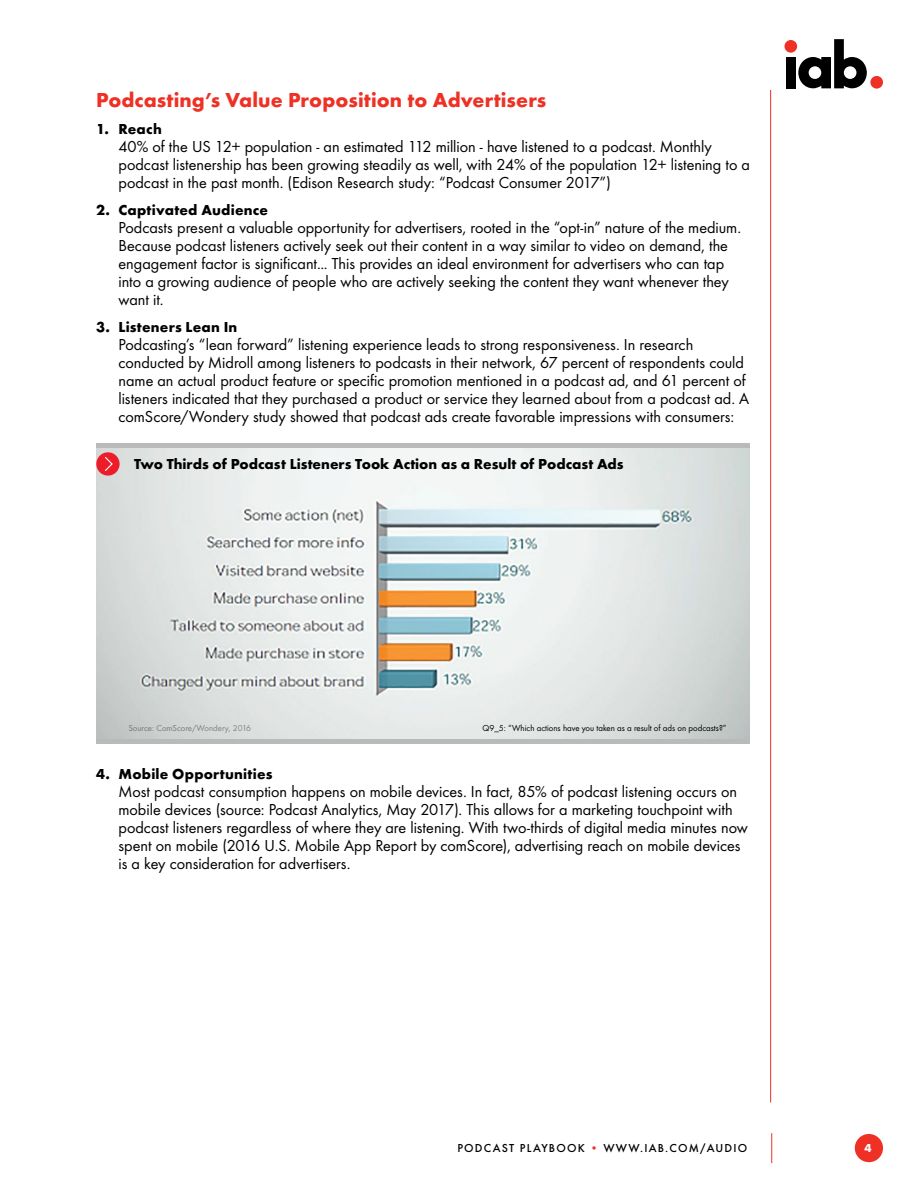
<style>
.page{position:relative;width:918px;height:1188px;background:#fff}
.page>*{position:absolute;margin:0;border:0;box-sizing:border-box;transform-origin:0 0}
.Head{font:700 21px "Futura TOT";letter-spacing:.005em;color:#ee3124}
.Numbered_List{font:16.5px/18px "Futura TOT Boo";color:#000}
.Numbered_List-2{font:700 15px "Futura TOT";letter-spacing:.01em;color:#000}
.t1{font:500 12px "Futura TOT";letter-spacing:.1em;color:#000}
.t2{font:700 12px "Futura TOT";color:#fff}
.t3{font:9px "Futura TOT Boo";color:#000}
.t4{font:9px "Futura TOT Boo";color:#787c7d}
.s1{color:#747777}
.s2{color:#747879}
.s3{color:#757979}
.s4{color:#777a7b}
.s5{color:#797e7e}
.s6{color:#7b7f80}
.s7{color:#7c8081}
.s8{color:#7e8283}
.s9{color:#7f8383}
.s10{color:#808485}
.s11{color:#ee3124}
</style>
<div class="page">
<hr style="left:771px;top:1133px;width:1px;height:30px;background:#ee3124">
<hr style="left:770px;top:90px;width:1px;height:1012px;background:#ee3124">
<div style="left:855px;top:1134px;width:28px;height:28px;background:#ee3124;border-radius:50%"></div>
<div style="left:870px;top:76px;width:13px;height:13px;background:#ee3124;border-radius:50%"></div>
<div style="left:785px;top:40px;width:12px;height:13px;background:#ee3124;border-radius:50%"></div>
<div style="left:786px;top:57px;width:10px;height:31px;background:#000"></div>
<svg style="left:798px;top:39px;width:69px;height:49px"></svg>
<img style="left:96px;top:445px;width:654px;height:298px">
<div style="left:96px;top:443px;width:653px;height:5px;background:#b8babc"></div>
<div style="left:96px;top:739px;width:653px;height:5px;background:#b8babc"></div>
<img style="left:129px;top:725px;width:122px;height:8px">
<div style="left:96px;top:452px;width:24px;height:24px;background:#ed1c29;border-radius:50%"></div>
<svg style="left:105px;top:457px;width:8px;height:14px"></svg>
<p class="Head" style="left:96px;top:87px;width:452px">Podcasting’s Value Proposition to Advertisers</p>
<p class="Numbered_List-2" style="left:96px;top:119px;width:67px">1. Reach</p>
<p class="Numbered_List" style="left:118px;top:137px;width:633px">40% of the US 12+ population - an estimated 112 million - have listened to a podcast. Monthly podcast listenership has been growing steadily as well, with 24% of the population 12+ listening to a podcast in the past month. (Edison Research study: “Podcast Consumer 2017”)</p>
<p class="Numbered_List-2" style="left:96px;top:200px;width:174px">2. Captivated Audience</p>
<p class="Numbered_List" style="left:118px;top:218px;width:624px">Podcasts present a valuable opportunity for advertisers, rooted in the “opt-in” nature of the medium.<br>Because podcast listeners actively seek out their content in a way similar to video on demand, the engagement factor is significant... This provides an ideal environment for advertisers who can tap into a growing audience of people who are actively seeking the content they want whenever they want it.</p>
<p class="Numbered_List-2" style="left:96px;top:317px;width:143px">3. Listeners Lean In</p>
<p class="Numbered_List" style="left:118px;top:335px;width:632px">Podcasting’s “lean forward” listening experience leads to strong responsiveness. In research conducted by Midroll among listeners to podcasts in their network, 67 percent of respondents could name an actual product feature or specific promotion mentioned in a podcast ad, and 61 percent of listeners indicated that they purchased a product or service they learned about from a podcast ad. A comScore/Wondery study showed that podcast ads create favorable impressions with consumers:</p>
<p class="Numbered_List-2" style="left:134px;top:455px;width:491px">Two Thirds of Podcast Listeners Took Action as a Result of Podcast Ads</p>
<p class="t4" style="left:128px;top:723px;width:124px"><span class="s1">So</span><span class="s2">ur</span><span class="s3">ce</span><span class="s4">:</span> ComS<span class="s5">core</span><span class="s6">/W</span><span class="s7">o</span><span class="s6">n</span><span class="s8">dery</span><span class="s9">, 20</span><span class="s10">16</span></p>
<p class="t3" style="left:483px;top:723px;width:246px">Q9_5: “Which actions have you taken as a result of ads on podcasts?”</p>
<p class="Numbered_List-2" style="left:96px;top:765px;width:178px">4. Mobile Opportunities</p>
<p class="Numbered_List" style="left:118px;top:782px;width:631px">Most podcast consumption happens on mobile devices. In fact, 85% of podcast listening occurs on mobile devices (source: Podcast Analytics, May 2017). This allows for a marketing touchpoint with podcast listeners regardless of where they are listening. With two-thirds of digital media minutes now spent on mobile (2016 U.S. Mobile App Report by comScore), advertising reach on mobile devices is a key consideration for advertisers.</p>
<p class="t1" style="left:457px;top:1141px;width:291px">PODCAST PLAYBOOK <span class="s11">•</span> WWW.IAB.COM/AUDIO</p>
<p class="t2" style="left:865px;top:1140px;width:9px">4</p>
</div>
